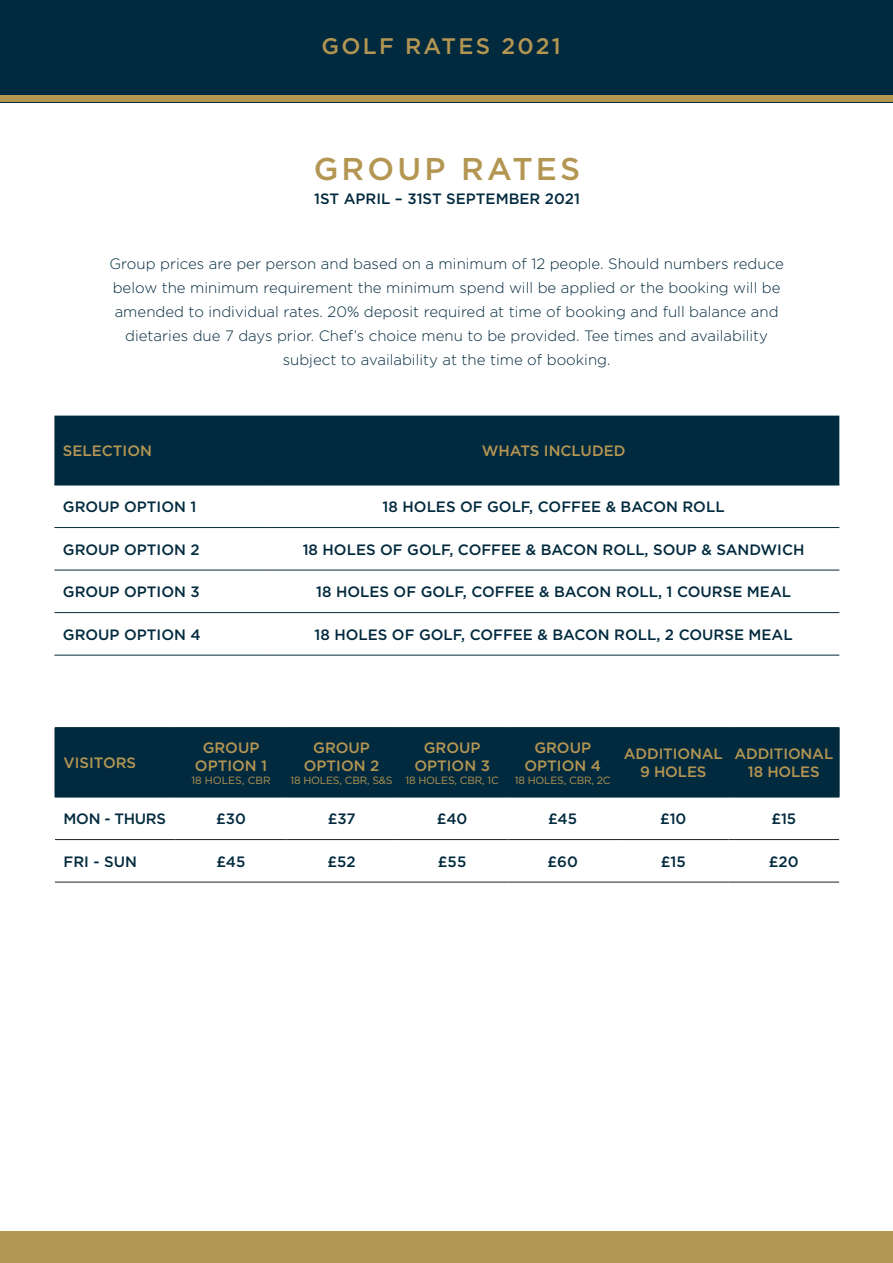
<style>
.page{position:relative;width:893px;height:1263px;background:#fff}
.page>*{position:absolute;margin:0;border:0;box-sizing:border-box;transform-origin:0 0}
.t1{font:500 31.5px "Gotham HTF";letter-spacing:.1em;color:#b49653}
.t2{font:500 22.5px "Gotham HTF";letter-spacing:.1em;color:#b49653}
.t3{font:300 15px/24px "Gotham HTF";color:#022a3e;text-align:center}
.t4{font:500 15px "Gotham";color:#022a3e}
.t5{font:500 15px/18px "Gotham";color:#b49653;text-align:center}
.t6{font:500 15px "Gotham HTF";color:#022a3e}
.t7{font:500 15px "Gotham";letter-spacing:-.02em;color:#022a3e}
.t8{font:10.5px "Gotham";letter-spacing:-.02em;color:#b49653}
.t9{font:10.5px "Gotham";color:#b49653}
</style>
<div class="page">
<div style="left:1px;top:1231px;width:892px;height:32px;background:#b49653"></div>
<div style="left:0;top:0;width:893px;height:102px;background:#022a3e"></div>
<div style="left:0;top:96px;width:893px;height:6px;background:#b49653"></div>
<div style="left:54px;top:416px;width:785px;height:69px;background:#022a3e"></div>
<svg style="left:54px;top:528px;width:785px;height:127px"></svg>
<hr style="left:54px;top:485px;width:214px;height:1px;background:#022a3e">
<hr style="left:268px;top:485px;width:571px;height:1px;background:#022a3e">
<hr style="left:54px;top:527px;width:214px;height:1px;background:#022a3e">
<hr style="left:268px;top:527px;width:571px;height:1px;background:#022a3e">
<hr style="left:54px;top:570px;width:214px;height:1px;background:#022a3e">
<hr style="left:268px;top:570px;width:571px;height:1px;background:#022a3e">
<hr style="left:54px;top:612px;width:214px;height:1px;background:#022a3e">
<hr style="left:268px;top:612px;width:571px;height:1px;background:#022a3e">
<hr style="left:54px;top:655px;width:214px;height:1px;background:#022a3e">
<hr style="left:268px;top:655px;width:571px;height:1px;background:#022a3e">
<div style="left:56px;top:728px;width:783px;height:69px;background:#022a3e"></div>
<hr style="left:55px;top:727px;width:121px;height:1px;background:#022a3e">
<hr style="left:55px;top:728px;width:1px;height:69px;background:#022a3e">
<hr style="left:176px;top:727px;width:110px;height:1px;background:#022a3e">
<hr style="left:175px;top:728px;width:1px;height:69px;background:#022a3e">
<hr style="left:286px;top:727px;width:111px;height:1px;background:#022a3e">
<hr style="left:286px;top:728px;width:1px;height:69px;background:#022a3e">
<hr style="left:397px;top:727px;width:110px;height:1px;background:#022a3e">
<hr style="left:397px;top:728px;width:1px;height:69px;background:#022a3e">
<hr style="left:507px;top:727px;width:111px;height:1px;background:#022a3e">
<hr style="left:507px;top:728px;width:1px;height:69px;background:#022a3e">
<hr style="left:618px;top:727px;width:111px;height:1px;background:#022a3e">
<hr style="left:618px;top:728px;width:1px;height:69px;background:#022a3e">
<hr style="left:729px;top:727px;width:110px;height:1px;background:#022a3e">
<hr style="left:728px;top:728px;width:1px;height:69px;background:#022a3e">
<hr style="left:839px;top:728px;width:1px;height:69px;background:#022a3e">
<hr style="left:55px;top:797px;width:121px;height:1px;background:#022a3e">
<hr style="left:176px;top:797px;width:110px;height:1px;background:#022a3e">
<hr style="left:286px;top:797px;width:111px;height:1px;background:#022a3e">
<hr style="left:397px;top:797px;width:110px;height:1px;background:#022a3e">
<hr style="left:507px;top:797px;width:111px;height:1px;background:#022a3e">
<hr style="left:618px;top:797px;width:111px;height:1px;background:#022a3e">
<hr style="left:729px;top:797px;width:110px;height:1px;background:#022a3e">
<hr style="left:55px;top:839px;width:121px;height:1px;background:#231f20">
<hr style="left:176px;top:839px;width:110px;height:1px;background:#231f20">
<hr style="left:286px;top:839px;width:111px;height:1px;background:#231f20">
<hr style="left:397px;top:839px;width:110px;height:1px;background:#231f20">
<hr style="left:507px;top:839px;width:111px;height:1px;background:#231f20">
<hr style="left:618px;top:839px;width:111px;height:1px;background:#231f20">
<hr style="left:729px;top:839px;width:110px;height:1px;background:#231f20">
<hr style="left:55px;top:882px;width:121px;height:1px;background:#231f20">
<hr style="left:176px;top:882px;width:110px;height:1px;background:#231f20">
<hr style="left:286px;top:882px;width:111px;height:1px;background:#231f20">
<hr style="left:397px;top:882px;width:110px;height:1px;background:#231f20">
<hr style="left:507px;top:882px;width:111px;height:1px;background:#231f20">
<hr style="left:618px;top:882px;width:111px;height:1px;background:#231f20">
<hr style="left:729px;top:882px;width:110px;height:1px;background:#231f20">
<p class="t2" style="left:322px;top:33px;width:241px">GOLF RATES 2021</p>
<p class="t1" style="left:314px;top:151px;width:268px">GROUP RATES</p>
<p class="t6" style="left:314px;top:191px;width:267px">1ST APRIL – 31ST SEPTEMBER 2021</p>
<p class="t3" style="left:110px;top:251px;width:676px">Group prices are per person and based on a minimum of 12 people. Should numbers reduce below the minimum requirement the minimum spend will be applied or the booking will be amended to individual rates. 20% deposit required at time of booking and full balance and dietaries due 7 days prior. Chef’s choice menu to be provided. Tee times and availability subject to availability at the time of booking.</p>
<p class="t5" style="left:63px;top:442px;width:91px">SELECTION</p>
<p class="t5" style="left:482px;top:442px;width:145px">WHATS INCLUDED</p>
<p class="t4" style="left:63px;top:497px;width:135px">GROUP OPTION 1</p>
<p class="t4" style="left:383px;top:497px;width:343px">18 HOLES OF GOLF, COFFEE &amp; BACON ROLL</p>
<p class="t4" style="left:63px;top:540px;width:138px">GROUP OPTION 2</p>
<p class="t4" style="left:303px;top:540px;width:503px">18 HOLES OF GOLF, COFFEE &amp; BACON ROLL, SOUP &amp; SANDWICH</p>
<p class="t4" style="left:63px;top:582px;width:138px">GROUP OPTION 3</p>
<p class="t4" style="left:316px;top:582px;width:476px">18 HOLES OF GOLF, COFFEE &amp; BACON ROLL, 1 COURSE MEAL</p>
<p class="t4" style="left:63px;top:625px;width:139px">GROUP OPTION 4</p>
<p class="t4" style="left:314px;top:625px;width:480px">18 HOLES OF GOLF, COFFEE &amp; BACON ROLL, 2 COURSE MEAL</p>
<p class="t5" style="left:64px;top:754px;width:74px">VISITORS</p>
<p class="t5" style="left:203px;top:738px;width:58px">GROUP</p>
<p class="t5" style="left:195px;top:756px;width:74px">OPTION 1</p>
<p class="t9" style="left:191px;top:773px;width:81px">18 HOLES, CBR</p>
<p class="t5" style="left:313px;top:738px;width:58px">GROUP</p>
<p class="t5" style="left:304px;top:756px;width:77px">OPTION 2</p>
<p class="t8" style="left:290px;top:773px;width:104px">18 HOLES, CBR, S&amp;S</p>
<p class="t5" style="left:424px;top:738px;width:58px">GROUP</p>
<p class="t5" style="left:414px;top:756px;width:77px">OPTION 3</p>
<p class="t8" style="left:406px;top:773px;width:95px">18 HOLES, CBR, 1C</p>
<p class="t5" style="left:534px;top:738px;width:58px">GROUP</p>
<p class="t5" style="left:524px;top:756px;width:78px">OPTION 4</p>
<p class="t8" style="left:515px;top:773px;width:97px">18 HOLES, CBR, 2C</p>
<p class="t5" style="left:624px;top:745px;width:100px">ADDITIONAL</p>
<p class="t5" style="left:640px;top:763px;width:68px">9 HOLES</p>
<p class="t5" style="left:734px;top:745px;width:100px">ADDITIONAL<br>18 HOLES</p>
<p class="t7" style="left:64px;top:809px;width:104px">MON - THURS</p>
<p class="t4" style="left:216px;top:809px;width:31px">£30</p>
<p class="t4" style="left:328px;top:809px;width:29px">£37</p>
<p class="t4" style="left:437px;top:809px;width:32px">£40</p>
<p class="t4" style="left:548px;top:809px;width:31px">£45</p>
<p class="t4" style="left:660px;top:809px;width:28px">£10</p>
<p class="t4" style="left:771px;top:809px;width:26px">£15</p>
<p class="t4" style="left:64px;top:852px;width:75px">FRI - SUN</p>
<p class="t4" style="left:217px;top:852px;width:31px">£45</p>
<p class="t4" style="left:328px;top:852px;width:30px">£52</p>
<p class="t4" style="left:438px;top:852px;width:30px">£55</p>
<p class="t4" style="left:547px;top:852px;width:32px">£60</p>
<p class="t4" style="left:661px;top:852px;width:26px">£15</p>
<p class="t4" style="left:769px;top:852px;width:31px">£20</p>
</div>
